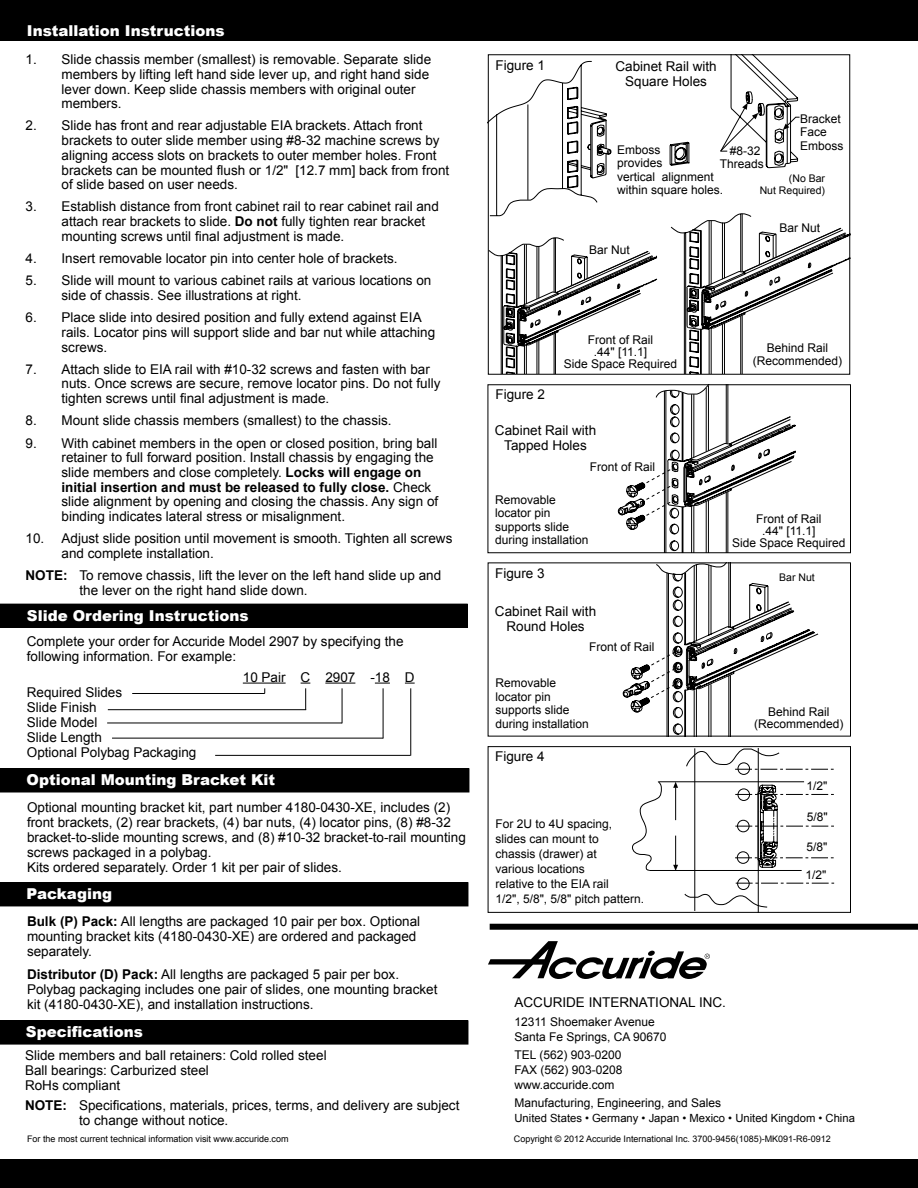
<style>
.page{position:relative;width:918px;height:1188px;background:#fff}
.page>*{position:absolute;margin:0;border:0;box-sizing:border-box;transform-origin:0 0}
.t1{font:900 15px "Arial";color:#fff}
.t2{font:13.5px/14.7px "Arial";color:#000}
.t3{font:700 13.5px "Arial";color:#000}
.t4{font:12px/13.5px "Arial";color:#000}
.t5{font:11.25px "Arial";color:#000}
.t6{font:10.5px/12px "Arial";color:#000;text-align:right}
.t7{font:9px "Arial";color:#000}
.s1{font-weight:700}
</style>
<div class="page">
<div style="left:0;top:1159px;width:918px;height:29px;background:#000"></div>
<svg style="left:488px;top:941px;width:222px;height:38px"></svg>
<div style="left:0;top:0;width:918px;height:41px;background:#000"></div>
<div style="left:490px;top:924px;width:428px;height:6px;background:#000"></div>
<div style="left:0;top:1020px;width:468px;height:24px;background:#000"></div>
<div style="left:0;top:882px;width:468px;height:24px;background:#000"></div>
<div style="left:0;top:768px;width:469px;height:24px;background:#000"></div>
<div style="left:0;top:604px;width:468px;height:24px;background:#000"></div>
<hr style="left:243px;top:683px;width:43px;height:1px;background:#000">
<hr style="left:325px;top:683px;width:30px;height:1px;background:#000">
<svg style="left:375px;top:683px;width:15px;height:1px"></svg>
<hr style="left:383px;top:688px;width:1px;height:50px;background:#000">
<hr style="left:342px;top:688px;width:1px;height:35px;background:#000">
<svg style="left:301px;top:683px;width:9px;height:27px"></svg>
<hr style="left:132px;top:693px;width:133px;height:1px;background:#000">
<hr style="left:108px;top:709px;width:198px;height:1px;background:#000">
<hr style="left:107px;top:723px;width:235px;height:1px;background:#000">
<hr style="left:112px;top:738px;width:271px;height:1px;background:#000">
<hr style="left:215px;top:755px;width:196px;height:1px;background:#000">
<hr style="left:410px;top:688px;width:1px;height:68px;background:#000">
<svg style="left:490px;top:61px;width:122px;height:155px"></svg>
<svg style="left:669px;top:141px;width:21px;height:25px"></svg>
<svg style="left:720px;top:56px;width:80px;height:113px"></svg>
<svg style="left:490px;top:237px;width:168px;height:136px"></svg>
<svg style="left:670px;top:213px;width:181px;height:161px"></svg>
<svg style="left:618px;top:386px;width:178px;height:165px"></svg>
<svg style="left:622px;top:564px;width:197px;height:170px"></svg>
<hr style="left:758px;top:748px;width:1px;height:164px;background:#000">
<hr style="left:694px;top:748px;width:1px;height:163px;background:#000">
<hr style="left:649px;top:870px;width:153px;height:1px;background:#000">
<hr style="left:659px;top:781px;width:145px;height:1px;background:#000">
<svg style="left:673px;top:748px;width:162px;height:160px"></svg>
<svg style="left:632px;top:781px;width:30px;height:90px"></svg>
<div style="left:488px;top:746px;width:363px;height:167px;border:1px solid #000"></div>
<p class="t1" style="left:27px;top:20px;width:199px">Installation Instructions</p>
<p class="t2" style="left:62px;top:52px;width:371px;text-indent:-36px">1. Slide chassis member (smallest) is removable. Separate slide members by lifting left hand side lever up, and right hand side lever down. Keep slide chassis members with original outer members.</p>
<p class="t2" style="left:62px;top:119px;width:389px;text-indent:-36px">2. Slide has front and rear adjustable EIA brackets. Attach front brackets to outer slide member using #8-32 machine screws by aligning access slots on brackets to outer member holes. Front brackets can be mounted flush or 1/2" [12.7 mm] back from front of slide based on user needs.</p>
<p class="t2" style="left:62px;top:200px;width:379px;text-indent:-36px">3. Establish distance from front cabinet rail to rear cabinet rail and attach rear brackets to slide. <span class="s1">Do not</span> fully tighten rear bracket mounting screws until final adjustment is made.</p>
<p class="t2" style="left:26px;top:251px;width:374px">4. Insert removable locator pin into center hole of brackets.</p>
<p class="t2" style="left:62px;top:273px;width:371px;text-indent:-36px">5. Slide will mount to various cabinet rails at various locations on side of chassis. See illustrations at right.</p>
<p class="t2" style="left:62px;top:310px;width:375px;text-indent:-36px">6. Place slide into desired position and fully extend against EIA rails. Locator pins will support slide and bar nut while attaching screws.</p>
<p class="t2" style="left:62px;top:362px;width:380px;text-indent:-36px">7. Attach slide to EIA rail with #10-32 screws and fasten with bar nuts. Once screws are secure, remove locator pins. Do not fully tighten screws until final adjustment is made.</p>
<p class="t2" style="left:26px;top:413px;width:368px">8. Mount slide chassis members (smallest) to the chassis.</p>
<p class="t2" style="left:62px;top:436px;width:378px;text-indent:-36px">9. With cabinet members in the open or closed position, bring ball retainer to full forward position. Install chassis by engaging the slide members and close completely. <span class="s1">Locks will engage on initial insertion and must be released to fully close.</span> Check slide alignment by opening and closing the chassis. Any sign of binding indicates lateral stress or misalignment.</p>
<p class="t2" style="left:62px;top:531px;width:392px;text-indent:-36px">10. Adjust slide position until movement is smooth. Tighten all screws and complete installation.</p>
<p class="t2" style="left:80px;top:568px;width:363px;text-indent:-54px"><span class="s1">NOTE:</span> To remove chassis, lift the lever on the left hand slide up and the lever on the right hand slide down.</p>
<p class="t1" style="left:27px;top:605px;width:223px">Slide Ordering Instructions</p>
<p class="t2" style="left:27px;top:634px;width:378px">Complete your order for Accuride Model 2907 by specifying the following information. For example:</p>
<p class="t2" style="left:243px;top:670px;width:173px">10 Pair C 2907 -18 D</p>
<p class="t2" style="left:27px;top:685px;width:171px">Required Slides<br>Slide Finish<br>Slide Model<br>Slide Length<br>Optional Polybag Packaging</p>
<p class="t1" style="left:27px;top:769px;width:250px">Optional Mounting Bracket Kit</p>
<p class="t2" style="left:27px;top:800px;width:440px">Optional mounting bracket kit, part number 4180-0430-XE, includes (2) front brackets, (2) rear brackets, (4) bar nuts, (4) locator pins, (8) #8-32 bracket-to-slide mounting screws, and (8) #10-32 bracket-to-rail mounting screws packaged in a polybag.<br>Kits ordered separately. Order 1 kit per pair of slides.</p>
<p class="t1" style="left:27px;top:883px;width:87px">Packaging</p>
<p class="t2" style="left:27px;top:914px;width:395px"><span class="s1">Bulk (P) Pack:</span> All lengths are packaged 10 pair per box. Optional mounting bracket kits (4180-0430-XE) are ordered and packaged separately.</p>
<p class="t2" style="left:27px;top:967px;width:412px"><span class="s1">Distributor (D) Pack:</span> All lengths are packaged 5 pair per box.<br>Polybag packaging includes one pair of slides, one mounting bracket kit (4180-0430-XE), and installation instructions.</p>
<p class="t2" style="left:25px;top:1048px;width:303px">Slide members and ball retainers: Cold rolled steel<br>Ball bearings: Carburized steel<br>RoHs compliant</p>
<p class="t3" style="left:25px;top:1097px;width:20px">Note</p>
<p class="t2" style="left:79px;top:1098px;width:382px;text-indent:-16px"><span class="s1">:</span> Specifications, materials, prices, terms, and delivery are subject to change without notice.</p>
<p class="t1" style="left:26px;top:1021px;width:119px">Specifications</p>
<p class="t2" style="left:495px;top:58px;width:51px">Figure 1</p>
<p class="t2" style="left:616px;top:59px;width:103px;text-align:center">Cabinet Rail with<br>Square Holes</p>
<p class="t4" style="left:800px;top:112px;width:45px">Bracket<br>Face<br>Emboss</p>
<p class="t4" style="left:617px;top:143px;width:108px">Emboss<br>provides<br>vertical alignment within square holes.</p>
<p class="t4" style="left:720px;top:144px;width:46px;text-align:center">#8-32<br>Threads</p>
<p class="t6" style="left:760px;top:172px;width:67px">(No Bar<br>Nut Required)</p>
<p class="t4" style="left:589px;top:244px;width:42px">Bar Nut</p>
<p class="t4" style="left:779px;top:221px;width:42px">Bar Nut</p>
<p class="t2" style="left:495px;top:388px;width:51px">Figure 2</p>
<p class="t4" style="left:564px;top:334px;width:115px;line-height:12px;text-align:center">Front of Rail<br>.44" [11.1]<br>Side Space Required</p>
<p class="t4" style="left:753px;top:341px;width:91px;text-align:center">Behind Rail (Recommended)</p>
<p class="t2" style="left:495px;top:423px;width:103px;text-align:center">Cabinet Rail with<br>Tapped Holes</p>
<p class="t4" style="left:590px;top:460px;width:67px">Front of Rail</p>
<p class="t4" style="left:495px;top:493px;width:95px">Removable locator pin supports slide during installation</p>
<p class="t2" style="left:495px;top:566px;width:51px">Figure 3</p>
<p class="t2" style="left:495px;top:604px;width:103px;text-align:center">Cabinet Rail with<br>Round Holes</p>
<p class="t4" style="left:589px;top:640px;width:67px">Front of Rail</p>
<p class="t4" style="left:495px;top:676px;width:95px">Removable locator pin supports slide during installation</p>
<p class="t2" style="left:495px;top:749px;width:51px">Figure 4</p>
<p class="t4" style="left:495px;top:817px;width:150px;line-height:15px">For 2U to 4U spacing, slides can mount to<br>chassis (drawer) at<br>various locations<br>relative to the EIA rail<br>1/2", 5/8", 5/8" pitch pattern.</p>
<p class="t4" style="left:732px;top:513px;width:115px;line-height:12px;text-align:center">Front of Rail<br>.44" [11.1]<br>Side Space Required</p>
<p class="t6" style="left:779px;top:571px;width:37px">Bar Nut</p>
<p class="t4" style="left:754px;top:706px;width:91px;line-height:12px;text-align:center">Behind Rail (Recommended)</p>
<p class="t4" style="left:806px;top:779px;width:22px">1/2"</p>
<p class="t4" style="left:807px;top:810px;width:22px">5/8"</p>
<p class="t4" style="left:807px;top:841px;width:22px">5/8"</p>
<p class="t4" style="left:806px;top:869px;width:22px">1/2"</p>
<p class="t2" style="left:515px;top:996px;width:213px">ACCURIDE INTERNATIONAL INC.</p>
<p class="t4" style="left:515px;top:1014px;width:154px;line-height:15px">12311 Shoemaker Avenue<br>Santa Fe Springs, CA 90670</p>
<p class="t4" style="left:515px;top:1047px;width:110px;line-height:15px;text-align:justify">TEL (562) 903-0200<br>FAX (562) 903-0208 www.accuride.com</p>
<p class="t4" style="left:515px;top:1096px;width:208px">Manufacturing, Engineering, and Sales</p>
<p class="t5" style="left:515px;top:1111px;width:342px">United States • Germany • Japan • Mexico • United Kingdom • China</p>
<p class="t7" style="left:27px;top:1133px;width:263px">For the most current technical information visit www.accuride.com</p>
<p class="t7" style="left:514px;top:1133px;width:318px">Copyright © 2012 Accuride International Inc. 3700-9456(1085)-MK091-R6-0912</p>
</div>
